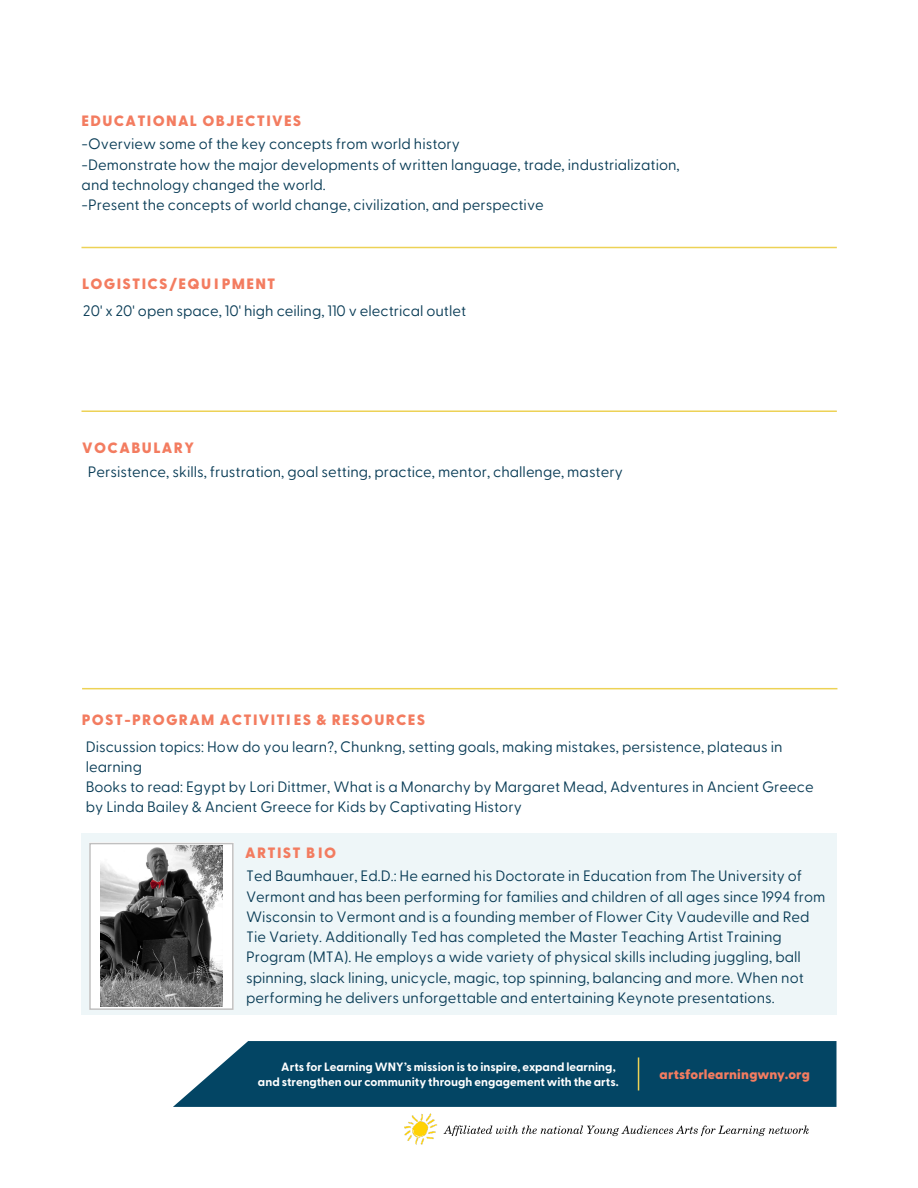
<style>
.page{position:relative;width:918px;height:1188px;background:#fff}
.page>*{position:absolute;margin:0;border:0;box-sizing:border-box;transform-origin:0 0}
.t1{font:15px/20.2px "Greycliff CF";color:#083b55}
.t2{font:800 15px "Greycliff CF";letter-spacing:.09em;color:#f37c60}
.t3{font:800 13.5px "Greycliff CF";letter-spacing:.015em;color:#f37c60}
.t4{font:700 12px/15px "Greycliff CF";color:#fff;text-align:right}
</style>
<div class="page">
<hr style="left:81px;top:247px;width:756px;height:1px;background:#edd256">
<hr style="left:81px;top:410px;width:756px;height:2px;background:#edd256">
<hr style="left:82px;top:688px;width:755px;height:1px;background:#edd256">
<div style="left:82px;top:834px;width:755px;height:181px;background:#eef6f8"></div>
<svg style="left:173px;top:1041px;width:664px;height:66px;background:#12506d"></svg>
<hr style="left:638px;top:1057px;width:1px;height:33px;background:#edd256">
<img style="left:404px;top:1113px;width:405px;height:32px">
<div style="left:89px;top:843px;width:145px;height:167px;background:#fff"></div>
<div style="left:89px;top:843px;width:145px;height:167px;border:2px solid #c0c0c0"></div>
<img style="left:100px;top:846px;width:123px;height:161px">
<p class="t2" style="left:82px;top:110px;width:221px">EDUCATIONAL OBJECTIVES</p>
<p class="t1" style="left:82px;top:133px;width:600px">-Overview some of the key concepts from world history<br>-Demonstrate how the major developments of written language, trade, industrialization, and technology changed the world.<br>-Present the concepts of world change, civilization, and perspective</p>
<p class="t2" style="left:82px;top:273px;width:195px">LOGISTICS/EQU I PMENT</p>
<p class="t1" style="left:83px;top:300px;width:384px">20' x 20' open space, 10' high ceiling, 110 v electrical outlet</p>
<p class="t2" style="left:82px;top:437px;width:114px">VOCABULARY</p>
<p class="t1" style="left:88px;top:460px;width:536px">Persistence, skills, frustration, goal setting, practice, mentor, challenge, mastery</p>
<p class="t2" style="left:82px;top:709px;width:345px">POST-PROGRAM ACTIVITI ES &amp; RESOURCES</p>
<p class="t1" style="left:86px;top:735px;width:730px">Discussion topics: How do you learn?, Chunkng, setting goals, making mistakes, persistence, plateaus in learning<br>Books to read: Egypt by Lori Dittmer, What is a Monarchy by Margaret Mead, Adventures in Ancient Greece by Linda Bailey &amp; Ancient Greece for Kids by Captivating History</p>
<p class="t2" style="left:245px;top:841px;width:93px">ARTIST B IO</p>
<p class="t1" style="left:246px;top:865px;width:581px">Ted Baumhauer, Ed.D.: He earned his Doctorate in Education from The University of Vermont and has been performing for families and children of all ages since 1994 from Wisconsin to Vermont and is a founding member of Flower City Vaudeville and Red Tie Variety. Additionally Ted has completed the Master Teaching Artist Training Program (MTA). He employs a wide variety of physical skills including juggling, ball spinning, slack lining, unicycle, magic, top spinning, balancing and more. When not performing he delivers unforgettable and entertaining Keynote presentations.</p>
<p class="t4" style="left:258px;top:1058px;width:362px">Arts for Learning WNY’s mission is to inspire, expand learning,<br>and strengthen our community through engagement with the arts.</p>
<p class="t3" style="left:660px;top:1063px;width:152px">artsforlearningwny.org</p>
</div>
